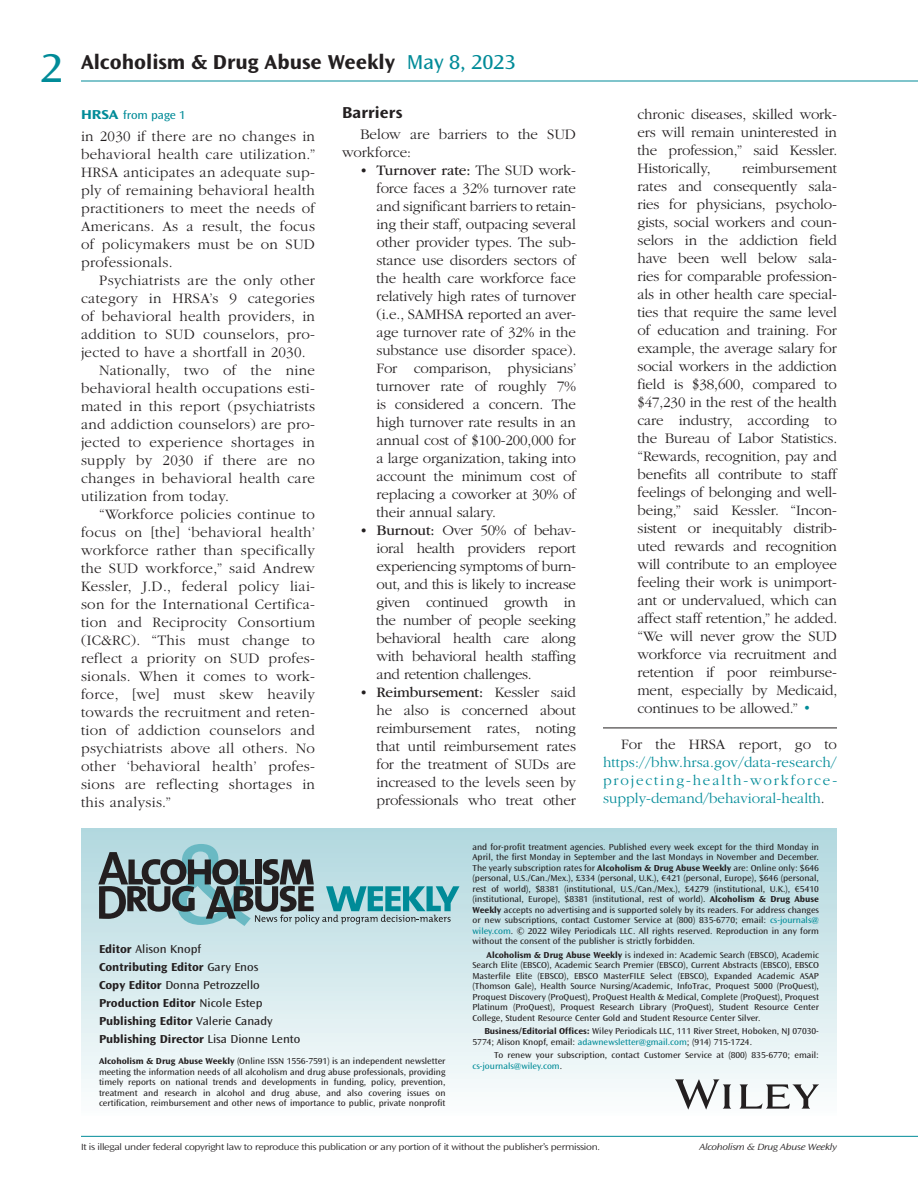
<style>
.page{position:relative;width:918px;height:1188px;background:#fff}
.page>*{position:absolute;margin:0;border:0;box-sizing:border-box;transform-origin:0 0}
.t1{font:semi-expanded 42px "Ocean Sans Std";color:#008b98}
.t2{font:700 semi-expanded 21px "Ocean Sans Std";color:#231f20}
.t3{font:700 semi-expanded 16.5px "Ocean Sans Std";letter-spacing:.01em;color:#231f20}
.t4{font:300 15px/18px "ITC Garamond Std";letter-spacing:.02em;color:#231f20;text-align:justify}
.t5{font:300 15px/18px "ITC Garamond Std";color:#008b98;text-align:justify}
.t6{font:300 15px/18px "ITC Garamond Std";color:#231f20}
.t7{font:700 semi-expanded 12px/18px "Ocean Sans Std";color:#231f20}
.t8{font:semi-expanded 12px "Ocean Sans Std";color:#008b98}
.t9{font:300 expanded 9.3px "Ocean Sans Std";letter-spacing:-.03em;color:#231f20}
.t10{font:italic 300 expanded 9.3px "Ocean Sans Std";letter-spacing:-.025em;color:#231f20}
.t11{font:semi-expanded 9px/10.5px "Ocean Sans Std";color:#231f20;text-align:justify}
.s1{font-weight:400;color:#008b98}
.s2{font-weight:700;font-stretch:expanded;font-size:13.5px}
.s3{font-style:italic}
.s4{font-weight:400}
.s5{color:#008b98}
.s6{color:#231f20}
.s7{font-weight:700}
</style>
<div class="page">
<hr style="left:81px;top:81px;width:837px;height:1px;background:#008b98">
<hr style="left:81px;top:1136px;width:837px;height:1px;background:#008b98">
<div style="left:81px;top:828px;width:756px;height:288px;background:linear-gradient(to bottom,#b0d7de,#fbfdfd)"></div>
<svg style="left:98px;top:844px;width:361px;height:82px;background:#89aaaf"></svg>
<svg style="left:675px;top:1079px;width:144px;height:30px"></svg>
<hr style="left:603px;top:728px;width:234px;height:1px;background:#231f20">
<h1 class="t1" style="left:41px;top:45px;width:24px">2</h1>
<h2 class="t2" style="left:81px;top:50px;width:436px">Alcoholism &amp; Drug Abuse Weekly <span class="s1">May 8, 2023</span></h2>
<p class="t8" style="left:81px;top:108px;width:106px"><span class="s2">HRSA</span> from page 1</p>
<p class="t4" style="left:81px;top:128px;width:236px">in 2030 if there are no changes in behavioral health care utilization.” HRSA anticipates an adequate sup&shy;ply of remaining behavioral health practitioners to meet the needs of Americans. As a result, the focus of policymakers must be on SUD professionals.</p>
<p class="t4" style="left:99px;top:272px;width:218px">Psychiatrists are the only other</p>
<p class="t4" style="left:81px;top:290px;width:235px">category in HRSA’s 9 categories</p>
<p class="t4" style="left:81px;top:308px;width:236px">of behavioral health providers, in</p>
<p class="t4" style="left:81px;top:326px;width:236px">addition to SUD counselors, pro-</p>
<p class="t4" style="left:81px;top:344px;width:226px">jected to have a shortfall in 2030.</p>
<p class="t4" style="left:99px;top:362px;width:218px">Nationally, two of the nine</p>
<p class="t4" style="left:81px;top:380px;width:235px">behavioral health occupations esti-</p>
<p class="t4" style="left:81px;top:398px;width:236px">mated in this report (psychiatrists</p>
<p class="t4" style="left:81px;top:416px;width:236px">and addiction counselors) are pro-</p>
<p class="t4" style="left:81px;top:434px;width:235px">jected to experience shortages in</p>
<p class="t4" style="left:81px;top:452px;width:236px">supply by 2030 if there are no</p>
<p class="t4" style="left:81px;top:470px;width:236px">changes in behavioral health care</p>
<p class="t4" style="left:81px;top:488px;width:150px">utilization from today.</p>
<p class="t4" style="left:99px;top:506px;width:217px">“Workforce policies continue to</p>
<p class="t4" style="left:81px;top:524px;width:236px">focus on [the] ‘behavioral health’</p>
<p class="t4" style="left:81px;top:542px;width:235px">workforce rather than specifically</p>
<p class="t4" style="left:81px;top:560px;width:235px">the SUD workforce,” said Andrew</p>
<p class="t4" style="left:81px;top:578px;width:236px">Kessler, J.D., federal policy liai-</p>
<p class="t4" style="left:81px;top:596px;width:235px">son for the International Certifica-</p>
<p class="t4" style="left:81px;top:614px;width:236px">tion and Reciprocity Consortium</p>
<p class="t4" style="left:81px;top:632px;width:236px">(IC&amp;RC). “This must change to</p>
<p class="t4" style="left:81px;top:650px;width:235px">reflect a priority on SUD profes-</p>
<p class="t4" style="left:81px;top:668px;width:236px">sionals. When it comes to work-</p>
<p class="t4" style="left:81px;top:686px;width:236px">force, [we] must skew heavily</p>
<p class="t4" style="left:81px;top:704px;width:235px">towards the recruitment and reten-</p>
<p class="t4" style="left:81px;top:722px;width:236px">tion of addiction counselors and</p>
<p class="t4" style="left:81px;top:740px;width:236px">psychiatrists above all others. No</p>
<p class="t4" style="left:81px;top:758px;width:236px">other ‘behavioral health’ profes-</p>
<p class="t4" style="left:81px;top:776px;width:235px">sions are reflecting shortages in</p>
<p class="t4" style="left:81px;top:794px;width:92px">this analysis.”</p>
<p class="t3" style="left:342px;top:103px;width:62px">Barriers</p>
<p class="t6" style="left:342px;top:126px;width:235px;text-indent:18px">Below are barriers to the SUD workforce:</p>
<p class="t4" style="left:376px;top:162px;width:201px;text-indent:-18px"><span class="s3">•</span> <span class="s4">Turnover rate:</span> The SUD work&shy;force faces a 32% turnover rate and significant barriers to retain&shy;ing their staff, outpacing several other provider types. The sub&shy;stance use disorders sectors of the health care workforce face relatively high rates of turnover (i.e., SAMHSA reported an aver&shy;age turnover rate of 32% in the substance use disorder space).<br>For comparison, physicians’ turnover rate of roughly 7% is considered a concern. The high turnover rate results in an annual cost of $100-200,000 for a large organization, taking into account the minimum cost of replacing a coworker at 30% of their annual salary.</p>
<p class="t4" style="left:376px;top:522px;width:201px;text-indent:-18px"><span class="s3">•</span> <span class="s4">Burnout:</span> Over 50% of behav&shy;ioral health providers report experiencing symptoms of burn&shy;out, and this is likely to increase given continued growth in the number of people seeking behavioral health care along with behavioral health staffing and retention challenges.</p>
<p class="t4" style="left:376px;top:684px;width:201px;text-indent:-18px"><span class="s3">•</span> <span class="s4">Reimbursement:</span> Kessler said he also is concerned about reimbursement rates, noting that until reimbursement rates for the treatment of SUDs are increased to the levels seen by professionals who treat other</p>
<p class="t4" style="left:638px;top:105px;width:201px">chronic diseases, skilled work&shy;ers will remain uninterested in the profession,” said Kessler.<br>Historically,</p>
<p class="t4" style="left:638px;top:159px;width:201px;text-indent:105px">reimbursement rates and consequently sala&shy;ries for physicians, psycholo&shy;gists, social workers and coun&shy;selors in the addiction field have been well below sala&shy;ries for comparable profession&shy;als in other health care special&shy;ties that require the same level of education and training. For example, the average salary for social workers in the addiction field is $38,600, compared to $47,230 in the rest of the health care industry, according to the Bureau of Labor Statistics. “Rewards, recognition, pay and benefits all contribute to staff feelings of belonging and well&shy;being,” said Kessler. “Incon&shy;sistent or inequitably distrib&shy;uted rewards and recognition will contribute to an employee feeling their work is unimport&shy;ant or undervalued, which can affect staff retention,” he added. “We will never grow the SUD workforce via recruitment and retention if poor reimburse&shy;ment, especially by Medicaid, continues to be allowed.” <span class="s5">•</span></p>
<p class="t6" style="left:621px;top:735px;width:217px">For the HRSA report, go to</p>
<p class="t5" style="left:603px;top:753px;width:236px">https://bhw.hrsa.gov/data-research/ projecting-health-workforce&shy;supply-demand/behavioral-health<span class="s6">.</span></p>
<p class="t7" style="left:99px;top:940px;width:203px">Editor <span class="s4">Alison Knopf<br></span>Contributing Editor <span class="s4">Gary Enos<br></span>Copy Editor <span class="s4">Donna Petrozzello<br></span>Production Editor <span class="s4">Nicole Estep<br></span>Publishing Editor <span class="s4">Valerie Canady<br></span>Publishing Director <span class="s4">Lisa Dionne Lento</span></p>
<p class="t11" style="left:99px;top:1056px;width:348px"><span class="s7">Alcoholism &amp; Drug Abuse Weekly</span> (Online ISSN 1556-7591) is an independent newsletter meeting the information needs of all alcoholism and drug abuse professionals, providing timely reports on national trends and developments in funding, policy, prevention, treatment and research in alcohol and drug abuse, and also covering issues on certification, reimbursement and other news of importance to public, private nonprofit</p>
<p class="t11" style="left:472px;top:842px;width:348px">and for-profit treatment agencies. Published every week except for the third Monday in April, the first Monday in September and the last Mondays in November and December.<br>The yearly subscription rates for <span class="s7">Alcoholism &amp; Drug Abuse Weekly</span> are: Online only: $646 (personal, U.S./Can./Mex.), £334 (personal, U.K.), €421 (personal, Europe), $646 (personal, rest of world), $8381 (institutional, U.S./Can./Mex.), £4279 (institutional, U.K.), €5410 (institutional, Europe), $8381 (institutional, rest of world). <span class="s7">Alcoholism &amp; Drug Abuse Weekly</span> accepts no advertising and is supported solely by its readers. For address changes or new subscriptions, contact Customer Service at (800) 835-6770; email: <span class="s5">cs-journals@ wiley.com</span>. © 2022 Wiley Periodicals LLC. All rights reserved. Reproduction in any form without the consent of the publisher is strictly forbidden.</p>
<p class="t11" style="left:472px;top:950px;width:348px;text-indent:14px"><span class="s7">Alcoholism &amp; Drug Abuse Weekly</span> is indexed in: Academic Search (EBSCO), Academic Search Elite (EBSCO), Academic Search Premier (EBSCO), Current Abstracts (EBSCO), EBSCO Masterfile Elite (EBSCO), EBSCO MasterFILE Select (EBSCO), Expanded Academic ASAP (Thomson Gale), Health Source Nursing/Academic, InfoTrac, Proquest 5000 (ProQuest), Proquest Discovery (ProQuest), ProQuest Health &amp; Medical, Complete (ProQuest), Proquest Platinum (ProQuest), Proquest Research Library (ProQuest), Student Resource Center College, Student Resource Center Gold and Student Resource Center Silver.</p>
<p class="t11" style="left:472px;top:1026px;width:348px;text-indent:12px"><span class="s7">Business/Editorial Offices:</span> Wiley Periodicals LLC, 111 River Street, Hoboken, NJ 07030-<br>5774; Alison Knopf, email: <span class="s5">adawnewsletter@gmail.com</span>; (914) 715-1724.</p>
<p class="t11" style="left:472px;top:1050px;width:348px;text-indent:22px">To renew your subscription, contact Customer Service at (800) 835-6770; email: <span class="s5">cs-journals@wiley.com</span>.</p>
<p class="t9" style="left:81px;top:1141px;width:521px">It is illegal under federal copyright law to reproduce this publication or any portion of it without the publisher’s permission.</p>
<p class="t10" style="left:699px;top:1142px;width:139px">Alcoholism &amp; Drug Abuse Weekly</p>
</div>
